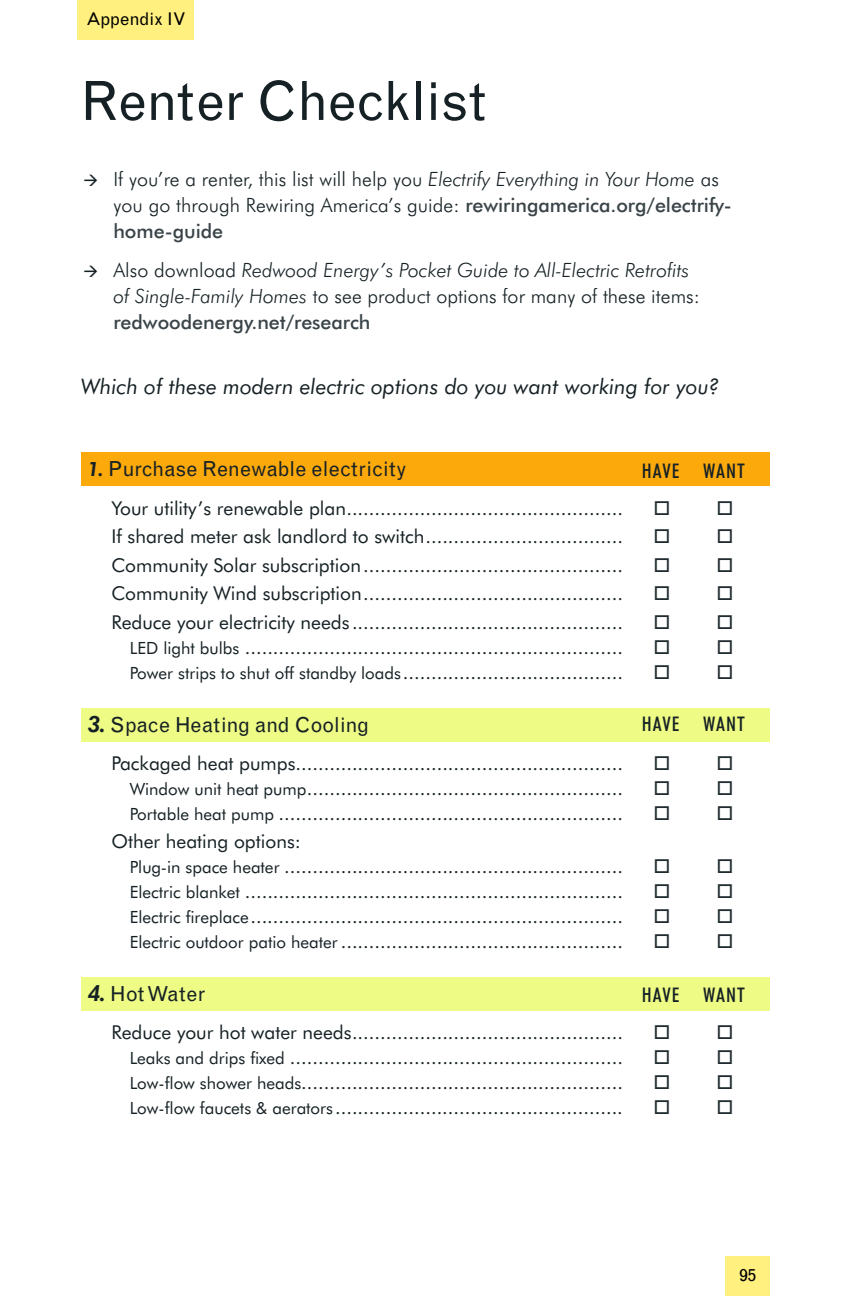
<style>
.page{position:relative;width:851px;height:1296px;background:#fff}
.page>*{position:absolute;margin:0;border:0;box-sizing:border-box;transform-origin:0 0}
.H1a{font:54px "Grotesque MT Std";letter-spacing:-.01em;color:#162125}
.t1{font:italic 21.38px "Futura BT";color:#162125}
.App-List-Ch{font:20.7px "Grotesque MT Std";color:#162125}
.Txt_Running{font:500 condensed 20.25px "Futura BT";letter-spacing:.05em;color:#162125}
.t2{font:italic 300 19.8px/25.9px "Futura BT";letter-spacing:.005em;color:#162125}
.t3{font:300 19.8px/25.9px "Futura BT";letter-spacing:.005em;color:#162125}
.App-List-2{font:19.12px "Futura BT";color:#162125}
.App-List{font:19.12px "Futura BT";color:#162125}
.Folio-App{font:17.55px "Grotesque MT Std";letter-spacing:-.005em;color:#000}
.s1{font-style:italic}
.s2{font-weight:500;color:#3a4448}
.s3{font-style:normal}
.s4{font-weight:500;font-style:normal;color:#3a4448}
.s5{font-family:"Futura BT";font-weight:800;font-style:italic;font-size:19.8px}
.s6{font-size:16.88px}
.s7{font-family:"Futura BT";font-weight:800;font-style:italic;font-size:22.5px}
</style>
<div class="page">
<div style="left:725px;top:1256px;width:45px;height:40px;background:#fff07f"></div>
<div style="left:78px;top:0;width:116px;height:40px;background:#fff07f"></div>
<div style="left:81px;top:453px;width:689px;height:33px;background:#fca90c"></div>
<div style="left:81px;top:708px;width:689px;height:33px;background:#eefb84"></div>
<div style="left:81px;top:977px;width:689px;height:34px;background:#eefb84"></div>
<p class="Folio-App" style="left:86px;top:8px;width:101px">Appendix IV</p>
<h1 class="H1a" style="left:81px;top:70px;width:407px">Renter Checklist</h1>
<p class="t3" style="left:113px;top:166px;width:619px">If you’re a renter, this list will help you <span class="s1">Electrify Everything in Your Home</span> as you go through Rewiring America’s guide: <span class="s2">rewiringamerica.org/electrify&shy;home-guide</span></p>
<p class="t2" style="left:113px;top:257px;width:588px"><span class="s3">Also download</span> Redwood Energy’s Pocket Guide to All-Electric Retrofits of Single-Family Homes <span class="s3">to see product options for many of these items: </span><span class="s4">redwoodenergy.net/research</span></p>
<h3 class="t1" style="left:81px;top:373px;width:639px">Which of these modern electric options do you want working for you?</h3>
<p class="App-List-Ch" style="left:87px;top:457px;width:320px"><span class="s5">1.</span> Purchase Renewable electricity</p>
<p class="App-List" style="left:111px;top:496px;width:513px">Your utility’s renewable plan.................................................</p>
<p class="App-List" style="left:111px;top:525px;width:513px">If shared meter ask landlord to switch...................................</p>
<p class="App-List" style="left:111px;top:553px;width:513px">Community Solar subscription..............................................</p>
<p class="App-List" style="left:111px;top:582px;width:513px">Community Wind subscription..............................................</p>
<p class="App-List" style="left:111px;top:610px;width:513px">Reduce your electricity needs ................................................</p>
<p class="App-List-2" style="left:130px;top:635px;width:495px"><span class="s6">LED light bulbs</span> ...................................................................</p>
<p class="App-List-2" style="left:130px;top:660px;width:495px"><span class="s6">Power strips to shut off standby loads</span> .......................................</p>
<p class="App-List-Ch" style="left:87px;top:712px;width:283px"><span class="s7">3.</span> Space Heating and Cooling</p>
<p class="App-List" style="left:111px;top:751px;width:513px">Packaged heat pumps..........................................................</p>
<p class="App-List-2" style="left:130px;top:776px;width:495px"><span class="s6">Window unit heat pump</span>........................................................</p>
<p class="App-List-2" style="left:130px;top:801px;width:495px"><span class="s6">Portable heat pump</span> .............................................................</p>
<p class="App-List" style="left:111px;top:830px;width:191px">Other heating options:</p>
<p class="App-List-2" style="left:130px;top:855px;width:495px"><span class="s6">Plug-in space heater</span> ............................................................</p>
<p class="App-List-2" style="left:130px;top:880px;width:495px"><span class="s6">Electric blanket</span> ...................................................................</p>
<p class="App-List-2" style="left:130px;top:905px;width:495px"><span class="s6">Electric fireplace</span>..................................................................</p>
<p class="App-List-2" style="left:130px;top:930px;width:495px"><span class="s6">Electric outdoor patio heater</span> ..................................................</p>
<p class="App-List-Ch" style="left:87px;top:982px;width:119px"><span class="s7">4.</span> Hot Water</p>
<p class="App-List" style="left:111px;top:1021px;width:513px">Reduce your hot water needs................................................</p>
<p class="App-List-2" style="left:130px;top:1046px;width:495px"><span class="s6">Leaks and drips fixed</span> ...........................................................</p>
<p class="App-List-2" style="left:130px;top:1071px;width:495px"><span class="s6">Low-flow shower heads</span>.........................................................</p>
<p class="App-List-2" style="left:130px;top:1096px;width:495px"><span class="s6">Low-flow faucets &amp; aerators</span> ...................................................</p>
<p class="Txt_Running" style="left:642px;top:459px;width:39px">HAVE</p>
<p class="Txt_Running" style="left:703px;top:459px;width:43px">WANT</p>
<p class="Txt_Running" style="left:642px;top:712px;width:39px">HAVE</p>
<p class="Txt_Running" style="left:703px;top:712px;width:43px">WANT</p>
<p class="Txt_Running" style="left:642px;top:982px;width:39px">HAVE</p>
<p class="Txt_Running" style="left:703px;top:982px;width:43px">WANT</p>
<p class="Folio-App" style="left:739px;top:1265px;width:18px">95</p>
</div>
